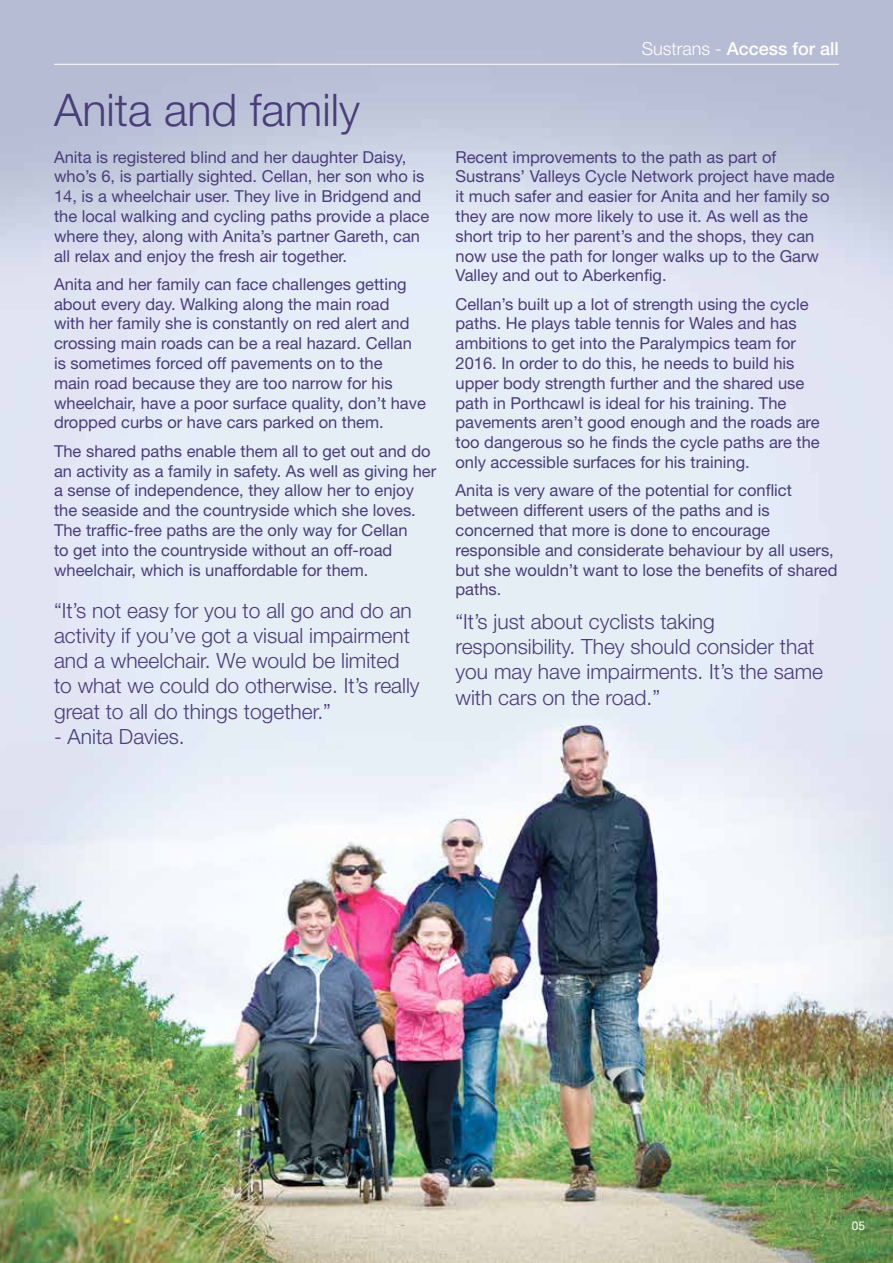
<style>
.page{position:relative;width:893px;height:1263px;background:#fff}
.page>*{position:absolute;margin:0;border:0;box-sizing:border-box;transform-origin:0 0}
.t1{font:300 45px "Helvetica Neue LT Std";color:#493d7a}
.t2{font:300 21px/25.2px "Helvetica Neue LT Std";color:#493d7a}
.t3{font:500 18px "Helvetica Neue LT Std";color:#fff}
.t4{font:16.5px/19.8px "Helvetica Neue LT Std";color:#493d7a}
.t5{font:12px "Helvetica Neue LT Std";color:#fff}
.s1{font-weight:300}
</style>
<div class="page">
<img style="left:0;top:0;width:893px;height:1263px">
<hr style="left:54px;top:64px;width:785px;height:1px;background:#fff">
<h1 class="t1" style="left:54px;top:82px;width:307px">Anita and family</h1>
<p class="t4" style="left:54px;top:146px;width:377px">Anita is registered blind and her daughter Daisy, who’s 6, is partially sighted. Cellan, her son who is 14, is a wheelchair user. They live in Bridgend and the local walking and cycling paths provide a place where they, along with Anita’s partner Gareth, can all relax and enjoy the fresh air together.</p>
<p class="t4" style="left:54px;top:274px;width:373px">Anita and her family can face challenges getting about every day. Walking along the main road<br>with her family she is constantly on red alert and crossing main roads can be a real hazard. Cellan is sometimes forced off pavements on to the<br>main road because they are too narrow for his wheelchair, have a poor surface quality, don’t have dropped curbs or have cars parked on them.</p>
<p class="t4" style="left:54px;top:441px;width:384px">The shared paths enable them all to get out and do an activity as a family in safety. As well as giving her a sense of independence, they allow her to enjoy the seaside and the countryside which she loves.<br>The traffic-free paths are the only way for Cellan<br>to get into the countryside without an off-road wheelchair, which is unaffordable for them.</p>
<p class="t2" style="left:54px;top:597px;width:367px">“It’s not easy for you to all go and do an activity if you’ve got a visual impairment and a wheelchair. We would be limited to what we could do otherwise. It’s really great to all do things together.”</p>
<p class="t2" style="left:54px;top:723px;width:132px">- Anita Davies.</p>
<p class="t3" style="left:642px;top:38px;width:199px"><span class="s1">Sustrans -</span> Access for all</p>
<p class="t4" style="left:455px;top:146px;width:381px">Recent improvements to the path as part of Sustrans’ Valleys Cycle Network project have made it much safer and easier for Anita and her family so they are now more likely to use it. As well as the short trip to her parent’s and the shops, they can now use the path for longer walks up to the Garw Valley and out to Aberkenfig.</p>
<p class="t4" style="left:455px;top:294px;width:366px">Cellan’s built up a lot of strength using the cycle paths. He plays table tennis for Wales and has ambitions to get into the Paralympics team for 2016. In order to do this, he needs to build his upper body strength further and the shared use path in Porthcawl is ideal for his training. The pavements aren’t good enough and the roads are too dangerous so he finds the cycle paths are the only accessible surfaces for his training.</p>
<p class="t4" style="left:455px;top:480px;width:384px">Anita is very aware of the potential for conflict between different users of the paths and is concerned that more is done to encourage responsible and considerate behaviour by all users, but she wouldn’t want to lose the benefits of shared paths.</p>
<p class="t2" style="left:455px;top:608px;width:369px">“It’s just about cyclists taking responsibility. They should consider that you may have impairments. It’s the same with cars on the road.”</p>
<p class="t5" style="left:852px;top:1219px;width:15px">05</p>
</div>
